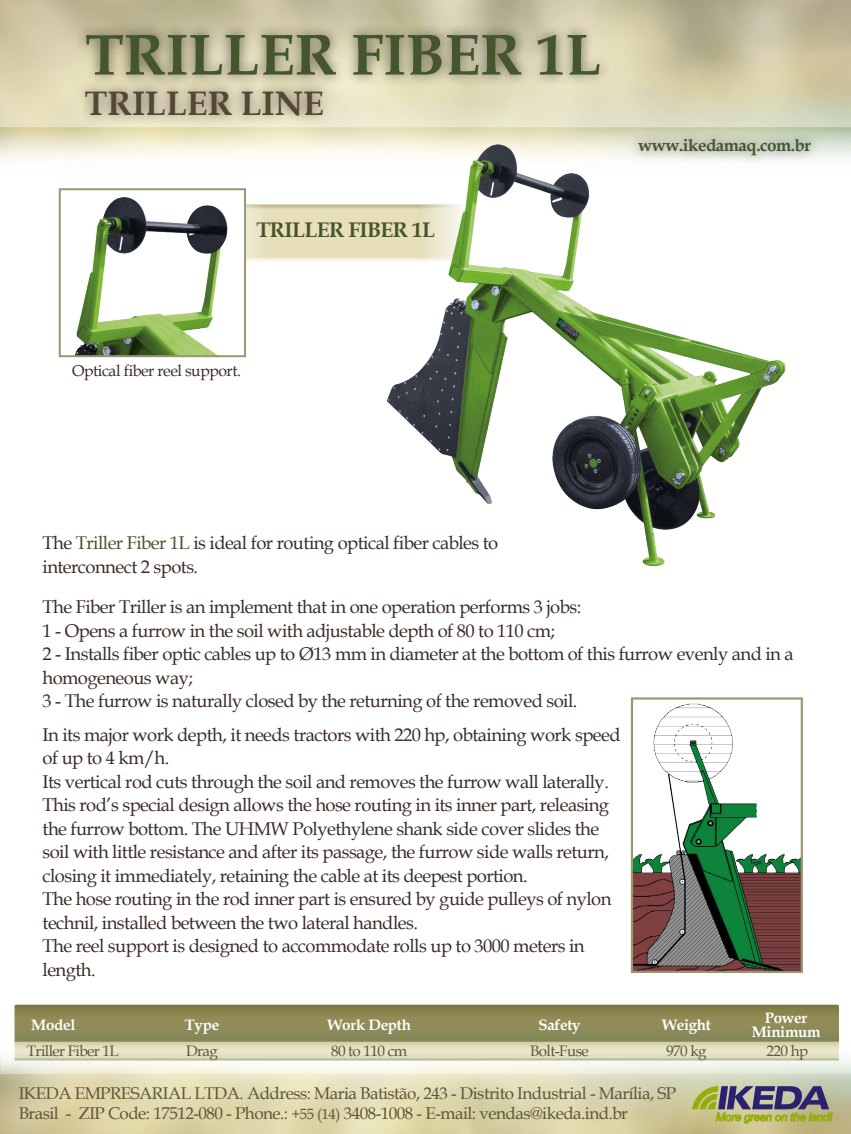
<style>
.page{position:relative;width:851px;height:1134px;background:#fff}
.page>*{position:absolute;margin:0;border:0;box-sizing:border-box;transform-origin:0 0}
.t1{font:700 58px "Book Antiqua";color:#45552e}
.t2{font:700 34px "Book Antiqua";color:#554635}
.t3{font:700 22px "Book Antiqua";letter-spacing:-.025em;color:#45552e}
.t4{font:700 22px "Book Antiqua";letter-spacing:-.025em;color:#554635}
.t5{font:700 21.2px "Book Antiqua";letter-spacing:-.03em;color:#45552e}
.t6{font:18.4px/23.6px "Book Antiqua";letter-spacing:-.03em;color:#3c2c27}
.t7{font:17px/20.6px "Book Antiqua";letter-spacing:-.03em;color:#5d553a}
.t8{font:700 17px "Book Antiqua";letter-spacing:-.03em;color:#45552e}
.t9{font:15.8px "Book Antiqua";letter-spacing:-.03em;color:#3c2c27}
.t10{font:15.2px "Book Antiqua";letter-spacing:-.04em;color:#5e553a}
.t11{font:700 15.2px/13.6px "Book Antiqua";letter-spacing:-.02em;color:#fff;text-align:center}
.s1{color:#45552e}
.s2{font-size:14.8px}
</style>
<div class="page">
<img style="left:0;top:1060px;width:27px;height:3px">
<img style="left:0;top:1004px;width:850px;height:56px">
<div style="left:74px;top:79px;width:260px;height:47px;background:#000;opacity:.55"></div>
<div style="left:74px;top:23px;width:536px;height:64px;background:#000;opacity:.55"></div>
<div style="left:212px;top:1073px;width:209px;height:39px;background:#f5f3e0"></div>
<div style="left:451px;top:1073px;width:171px;height:39px;background:#f3f0db"></div>
<img style="left:184px;top:109px;width:666px;height:458px">
<img style="left:75px;top:191px;width:168px;height:163px">
<div style="left:59px;top:188px;width:187px;height:169px;border:2px solid #9c9570"></div>
<img style="left:633px;top:700px;width:166px;height:270px">
<div style="left:630px;top:697px;width:172px;height:276px;border:2px solid #9c9570"></div>
<div style="left:776px;top:1071px;width:43px;height:40px;background:#dee6d8"></div>
<img style="left:0;top:1074px;width:850px;height:60px">
<svg style="left:691px;top:1086px;width:141px;height:37px"></svg>
<h1 class="t1" style="left:85px;top:15px;width:517px">TRILLER FIBER 1L</h1>
<h2 class="t2" style="left:85px;top:80px;width:240px">TRILLER LINE</h2>
<p class="t5" style="left:256px;top:216px;width:180px">TRILLER FIBER 1L</p>
<p class="t9" style="left:72px;top:359px;width:170px">Optical fiber reel support.</p>
<p class="t8" style="left:638px;top:134px;width:174px">www.ikedamaq.com.br</p>
<p class="t6" style="left:43px;top:531px;width:457px">The <span class="s1">Triller Fiber 1L</span> is ideal for routing optical fiber cables to interconnect 2 spots.</p>
<p class="t6" style="left:43px;top:594px;width:752px">The Fiber Triller is an implement that in one operation performs 3 jobs:<br>1 - Opens a furrow in the soil with adjustable depth of 80 to 110 cm;<br>2 - Installs fiber optic cables up to Ø13 mm in diameter at the bottom of this furrow evenly and in a homogeneous way;<br>3 - The furrow is naturally closed by the returning of the removed soil.</p>
<p class="t6" style="left:43px;top:722px;width:579px">In its major work depth, it needs tractors with 220 hp, obtaining work speed of up to 4 km/h.<br>Its vertical rod cuts through the soil and removes the furrow wall laterally.<br>This rod’s special design allows the hose routing in its inner part, releasing the furrow bottom. The UHMW Polyethylene shank side cover slides the soil with little resistance and after its passage, the furrow side walls return, closing it immediately, retaining the cable at its deepest portion.<br>The hose routing in the rod inner part is ensured by guide pulleys of nylon technil, installed between the two lateral handles.<br>The reel support is designed to accommodate rolls up to 3000 meters in length.</p>
<p class="t11" style="left:31px;top:1018px;width:46px">Model</p>
<p class="t11" style="left:185px;top:1018px;width:36px">Type</p>
<p class="t11" style="left:538px;top:1018px;width:44px">Safety</p>
<p class="t11" style="left:662px;top:1018px;width:50px">Weight</p>
<p class="t11" style="left:751px;top:1011px;width:70px">Power<br>Minimum</p>
<p class="t10" style="left:27px;top:1040px;width:93px">Triller Fiber 1L</p>
<p class="t10" style="left:186px;top:1040px;width:33px">Drag</p>
<p class="t10" style="left:530px;top:1040px;width:60px">Bolt-Fuse</p>
<p class="t10" style="left:666px;top:1040px;width:42px">970 kg</p>
<p class="t10" style="left:766px;top:1040px;width:43px">220 hp</p>
<p class="t11" style="left:327px;top:1018px;width:85px">Work Depth</p>
<p class="t10" style="left:331px;top:1040px;width:78px">80 to 110 cm</p>
<p class="t3" style="left:223px;top:1077px;width:189px">TRILLER FIBER 1L</p>
<p class="t4" style="left:462px;top:1077px;width:150px">TRILLER LINE</p>
<p class="t7" style="left:19px;top:1082px;width:658px">IKEDA EMPRESARIAL LTDA. Address: Maria Batistão, 243 - Distrito Industrial - Marília, SP<br>Brasil - ZIP Code: 17512-080 - Phone.: <span class="s2">+55 (14)</span> 3408-1008 - E-mail: vendas@ikeda.ind.br</p>
</div>
